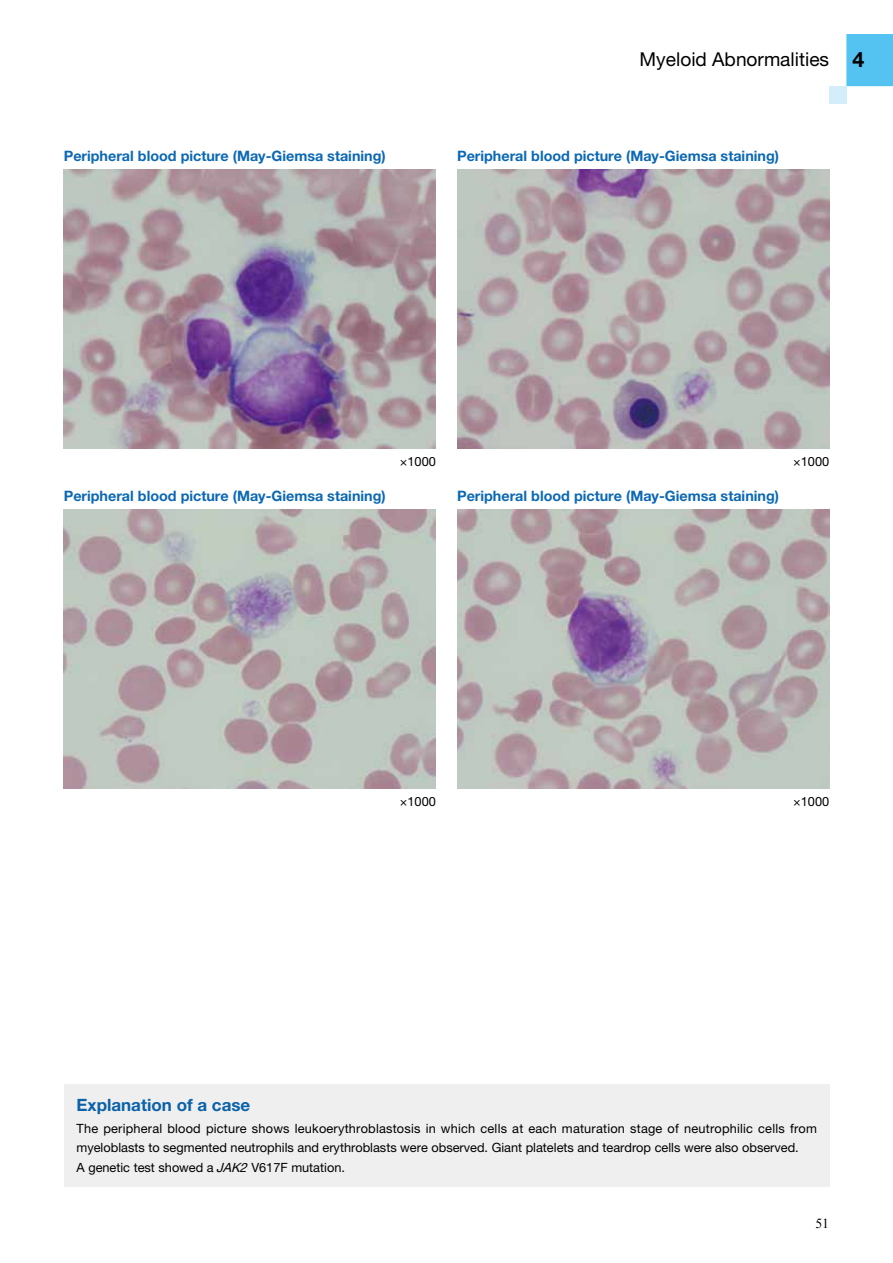
<style>
.page{position:relative;width:893px;height:1263px;background:#fff}
.page>*{position:absolute;margin:0;border:0;box-sizing:border-box;transform-origin:0 0}
.t1{font:19.2px "Helvetica Neue LT Std";color:#000}
.t2{font:700 16.95px "Helvetica Neue LT Std";color:#0a62a9}
.t3{font:700 14.4px "Helvetica Neue LT Std";color:#0b68b4}
.t4{font:13.8px "Times New Roman";color:#000}
.t5{font:12.75px/19.2px "Helvetica Neue LT Std";color:#000}
.s1{font-weight:700;font-size:21.3px}
.s2{font-style:italic}
</style>
<div class="page">
<div style="left:846px;top:34px;width:47px;height:52px;background:#54c3f1"></div>
<div style="left:829px;top:86px;width:17px;height:18px;background:#d3edfb"></div>
<div style="left:64px;top:1084px;width:765px;height:102px;background:#efefef"></div>
<img style="left:64px;top:170px;width:372px;height:279px">
<img style="left:457px;top:170px;width:372px;height:279px">
<img style="left:64px;top:510px;width:372px;height:279px">
<img style="left:457px;top:510px;width:372px;height:279px">
<h1 class="t1" style="left:640px;top:48px;width:226px">Myeloid Abnormalities <span class="s1">4</span></h1>
<p class="t3" style="left:64px;top:147px;width:323px">Peripheral blood picture (May-Giemsa staining)</p>
<p class="t3" style="left:457px;top:147px;width:323px">Peripheral blood picture (May-Giemsa staining)</p>
<p class="t5" style="left:400px;top:451px;width:38px">×1000</p>
<p class="t5" style="left:793px;top:451px;width:38px">×1000</p>
<p class="t3" style="left:64px;top:487px;width:323px">Peripheral blood picture (May-Giemsa staining)</p>
<p class="t3" style="left:457px;top:487px;width:323px">Peripheral blood picture (May-Giemsa staining)</p>
<p class="t5" style="left:400px;top:791px;width:38px">×1000</p>
<p class="t5" style="left:793px;top:791px;width:38px">×1000</p>
<h2 class="t2" style="left:77px;top:1095px;width:175px">Explanation of a case</h2>
<p class="t5" style="left:77px;top:1119px;width:742px">The peripheral blood picture shows leukoerythroblastosis in which cells at each maturation stage of neutrophilic cells from myeloblasts to segmented neutrophils and erythroblasts were observed. Giant platelets and teardrop cells were also observed.<br>A genetic test showed a <span class="s2">JAK2</span> V617F mutation.</p>
<p class="t4" style="left:815px;top:1214px;width:15px">51</p>
</div>
